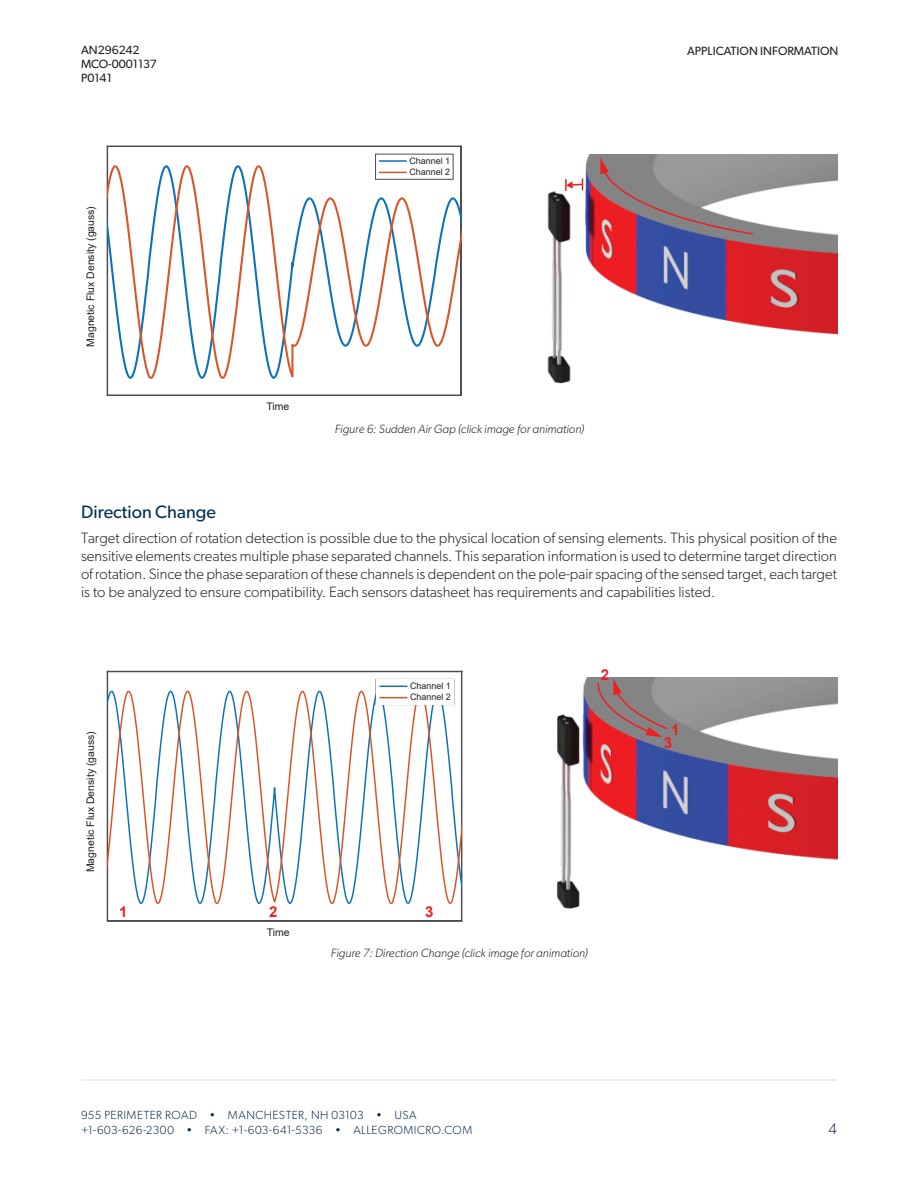
<style>
.page{position:relative;width:918px;height:1188px;background:#fff}
.page>*{position:absolute;margin:0;border:0;box-sizing:border-box;transform-origin:0 0}
.Sub_Heading_2{font:18px "Gibson";color:#003056}
.Body_Copy{font:300 15px/18px "Gibson";color:#231f20;text-align:justify}
.t1{font:700 15px "Arial";color:#ee1f23}
.t2{font:300 15px "Gibson";color:#00294e}
.t3{font:italic 300 12px "Gibson";color:#231f20}
.t4{font:12px/14.4px "Gibson";color:#231f20}
.t5{font:300 11.7px/15.6px "Gibson";letter-spacing:.04em;color:#00294e}
.t6{font:10.5px "Arial";color:#231f20}
.t7{font:9px/11.1px "Arial";color:#231f20}
</style>
<div class="page">
<hr style="left:81px;top:1080px;width:756px;height:1px;background:#dcdddf">
<div style="left:107px;top:395px;width:355px;height:1px;border:1px solid #4b4c4d"></div>
<div style="left:107px;top:146px;width:355px;height:1px;border:1px solid #4b4c4d"></div>
<div style="left:107px;top:146px;width:1px;height:250px;border:1px solid #4b4c4d"></div>
<div style="left:460px;top:146px;width:2px;height:250px;border:1px solid #4b4c4d"></div>
<svg style="left:107px;top:158px;width:311px;height:230px"></svg>
<img style="left:418px;top:154px;width:419px;height:236px">
<svg style="left:565px;top:178px;width:19px;height:13px"></svg>
<svg style="left:600px;top:158px;width:154px;height:78px;background:#9a848a"></svg>
<div style="left:107px;top:920px;width:355px;height:2px;border:1px solid #4b4c4d"></div>
<div style="left:107px;top:671px;width:355px;height:1px;border:1px solid #4b4c4d"></div>
<div style="left:107px;top:671px;width:1px;height:250px;border:1px solid #4b4c4d"></div>
<div style="left:461px;top:671px;width:1px;height:250px;border:1px solid #4b4c4d"></div>
<svg style="left:108px;top:685px;width:307px;height:227px"></svg>
<div style="left:376px;top:679px;width:78px;height:26px;background:#fff"></div>
<svg style="left:380px;top:686px;width:27px;height:1px"></svg>
<svg style="left:380px;top:697px;width:27px;height:1px"></svg>
<img style="left:415px;top:677px;width:422px;height:238px">
<svg style="left:597px;top:678px;width:72px;height:59px;background:#977676"></svg>
<p class="t4" style="left:81px;top:42px;width:60px">AN296242</p>
<p class="t4" style="left:687px;top:43px;width:153px">APPLICATION INFORMATION</p>
<p class="t4" style="left:81px;top:57px;width:77px">MCO-0001137<br>P0141</p>
<p class="t6" style="left:83px;top:347px;width:142px;rotate:-90deg">Magnetic Flux Density (gauss)</p>
<p class="t7" style="left:409px;top:155px;width:42px">Channel 1<br>Channel 2</p>
<p class="t6" style="left:266px;top:399px;width:24px">Time</p>
<p class="t3" style="left:335px;top:422px;width:251px">Figure 6: Sudden Air Gap (click image for animation)</p>
<p class="Sub_Heading_2" style="left:81px;top:501px;width:136px">Direction Change</p>
<p class="Body_Copy" style="left:81px;top:529px;width:758px">Target direction of rotation detection is possible due to the physical location of sensing elements. This physical position of the sensitive elements creates multiple phase separated channels. This separation information is used to determine target direction of rotation. Since the phase separation of these channels is dependent on the pole-pair spacing of the sensed target, each target is to be analyzed to ensure compatibility. Each sensors datasheet has requirements and capabilities listed.</p>
<p class="t6" style="left:83px;top:872px;width:142px;rotate:-90deg">Magnetic Flux Density (gauss)</p>
<p class="t7" style="left:410px;top:681px;width:42px">Channel 1<br>Channel 2</p>
<p class="t1" style="left:601px;top:664px;width:10px">2</p>
<p class="t1" style="left:119px;top:901px;width:10px">1</p>
<p class="t1" style="left:269px;top:901px;width:10px">2</p>
<p class="t1" style="left:425px;top:901px;width:10px">3</p>
<p class="t6" style="left:267px;top:925px;width:24px">Time</p>
<p class="t3" style="left:331px;top:945px;width:259px">Figure 7: Direction Change (click image for animation)</p>
<p class="t1" style="left:671px;top:720px;width:10px">1</p>
<p class="t1" style="left:664px;top:732px;width:10px">3</p>
<p class="t5" style="left:81px;top:1107px;width:393px">955 PERIMETER ROAD • MANCHESTER, NH 03103 • USA +1-603-626-2300 • FAX: +1-603-641-5336 • ALLEGROMICRO.COM</p>
<p class="t2" style="left:829px;top:1120px;width:10px">4</p>
</div>
